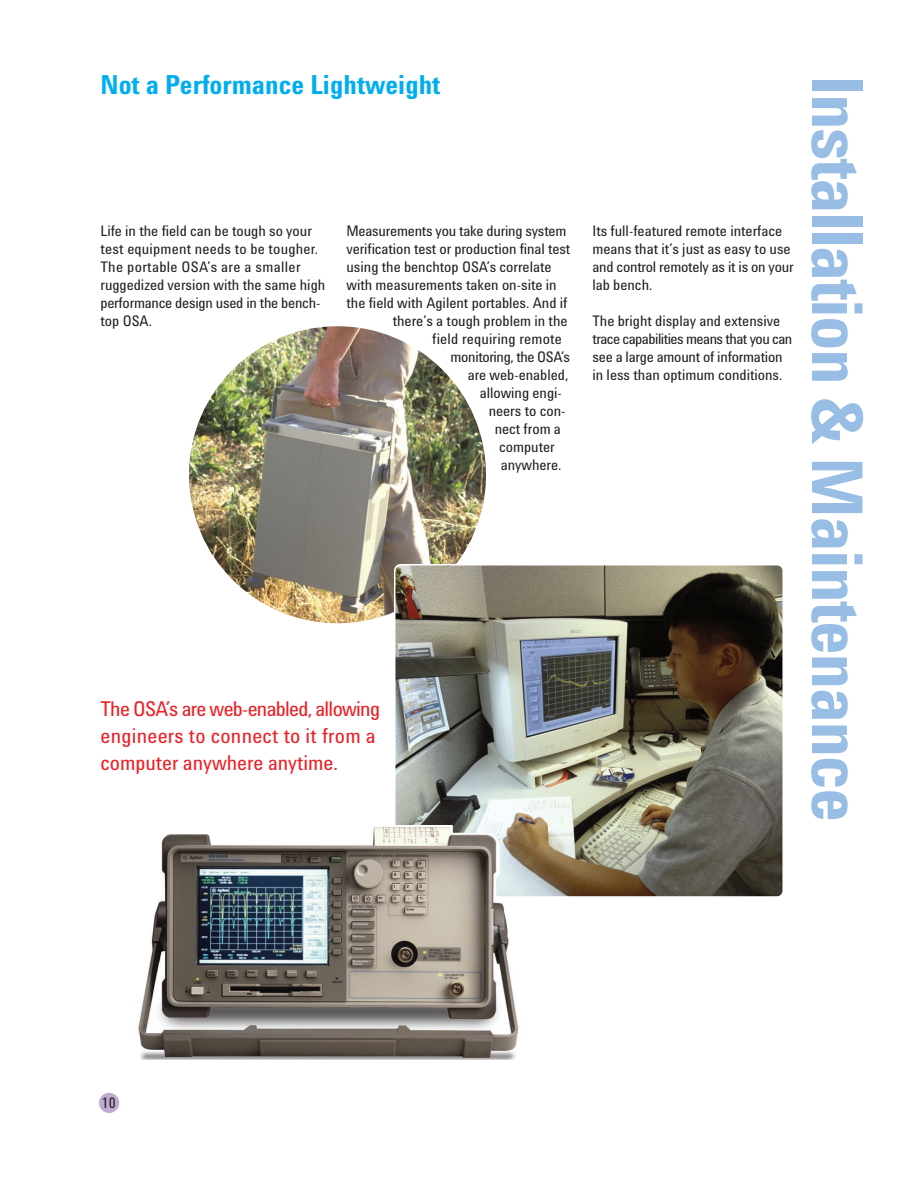
<style>
.page{position:relative;width:918px;height:1188px;background:#fff}
.page>*{position:absolute;margin:0;border:0;box-sizing:border-box;transform-origin:0 0}
.t1{font:700 72px "Agilent Cond";letter-spacing:-.025em;color:#99bee5}
.t2{font:700 27px "Agilent Cond";color:#00aeef}
.t3{font:21px/27px "Agilent Cond";color:#ee1e24}
.t4{font:15px/18px "Agilent Cond";color:#231f20}
.t5{font:15px "Agilent Cond";letter-spacing:-.025em;color:#231f20}
</style>
<div class="page">
<img style="left:189px;top:326px;width:297px;height:297px;border-radius:50%">
<img style="left:394px;top:564px;width:389px;height:333px">
<img style="left:138px;top:825px;width:387px;height:235px">
<div style="left:99px;top:1093px;width:20px;height:20px;background:#bfaad1;border-radius:50%"></div>
<h2 class="t2" style="left:100px;top:75px;width:341px">Not a Performance Lightweight</h2>
<p class="t4" style="left:100px;top:222px;width:226px">Life in the field can be tough so your test equipment needs to be tougher.<br>The portable OSA’s are a smaller ruggedized version with the same high performance design used in the bench&shy;top OSA.</p>
<p class="t4" style="left:346px;top:222px;width:221px">Measurements you take during system</p>
<p class="t4" style="left:346px;top:240px;width:225px">verification test or production final test</p>
<p class="t4" style="left:346px;top:258px;width:207px">using the benchtop OSA’s correlate</p>
<p class="t4" style="left:346px;top:276px;width:212px">with measurements taken on-site in</p>
<p class="t4" style="left:346px;top:294px;width:222px">the field with Agilent portables. And if</p>
<p class="t4" style="left:393px;top:312px;width:176px">there’s a tough problem in the</p>
<p class="t4" style="left:432px;top:330px;width:131px">field requiring remote</p>
<p class="t5" style="left:451px;top:351px;width:121px">monitoring, the OSA’s</p>
<p class="t4" style="left:468px;top:366px;width:102px">are web-enabled,</p>
<p class="t4" style="left:480px;top:384px;width:84px">allowing engi-</p>
<p class="t4" style="left:489px;top:402px;width:78px">neers to con-</p>
<p class="t4" style="left:495px;top:420px;width:68px">nect from a</p>
<p class="t4" style="left:499px;top:438px;width:57px">computer</p>
<p class="t4" style="left:501px;top:456px;width:62px">anywhere.</p>
<h3 class="t3" style="left:100px;top:697px;width:281px">The OSA’s are web-enabled, allowing engineers to connect to it from a computer anywhere anytime.</h3>
<p class="t4" style="left:592px;top:222px;width:203px">Its full-featured remote interface means that it’s just as easy to use and control remotely as it is on your lab bench.</p>
<p class="t4" style="left:592px;top:312px;width:201px">The bright display and extensive trace capabilities means that you can see a large amount of information in less than optimum conditions.</p>
<h1 class="t1" style="left:864px;top:75px;width:749px;rotate:90deg">Installation &amp; Maintenance</h1>
<p class="t4" style="left:102px;top:1095px;width:15px">10</p>
</div>
